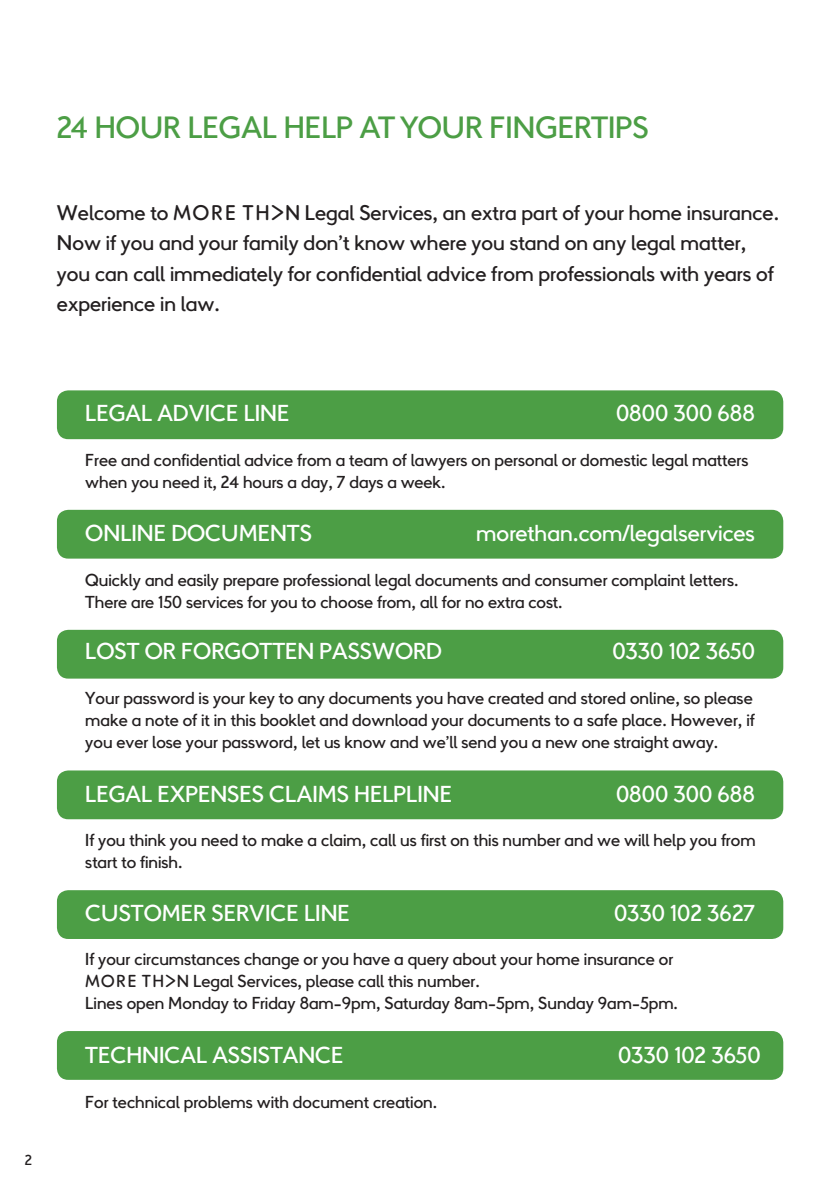
<style>
.page{position:relative;width:840px;height:1193px;background:#fff}
.page>*{position:absolute;margin:0;border:0;box-sizing:border-box;transform-origin:0 0}
.t1{font:32px "More Than Chevron";color:#4c9e45}
.t2{font:24px "More Than Chevron";color:#fff}
.t3{font:22px/30px "More Than Chevron";color:#231f20}
.t4{font:18px/22px "More Than Chevron";color:#231f20}
.t5{font:15px "More Than Chevron";color:#231f20}
</style>
<div class="page">
<div style="left:57px;top:390px;width:726px;height:49px;background:#4c9e45;border-radius:11px"></div>
<div style="left:57px;top:510px;width:726px;height:48px;background:#4c9e45;border-radius:11px"></div>
<div style="left:57px;top:629px;width:726px;height:49px;background:#4c9e45;border-radius:11px"></div>
<div style="left:57px;top:770px;width:726px;height:49px;background:#4c9e45;border-radius:11px"></div>
<div style="left:57px;top:890px;width:726px;height:48px;background:#4c9e45;border-radius:11px"></div>
<div style="left:57px;top:1030px;width:726px;height:49px;background:#4c9e45;border-radius:11px"></div>
<h1 class="t1" style="left:57px;top:109px;width:593px">24 HOUR LEGAL HELP AT YOUR FINGERTIPS</h1>
<p class="t3" style="left:57px;top:198px;width:723px">Welcome to µ Legal Services, an extra part of your home insurance.<br>Now if you and your family don’t know where you stand on any legal matter, you can call immediately for confidential advice from professionals with years of experience in law.</p>
<p class="t5" style="left:25px;top:1151px;width:9px">2</p>
<h2 class="t2" style="left:85px;top:400px;width:205px">LEGAL ADVICE LINE</h2>
<h2 class="t2" style="left:615px;top:400px;width:140px">0800 300 688</h2>
<p class="t4" style="left:85px;top:449px;width:664px">Free and confidential advice from a team of lawyers on personal or domestic legal matters when you need it, 24 hours a day, 7 days a week.</p>
<h2 class="t2" style="left:85px;top:520px;width:228px">ONLINE DOCUMENTS</h2>
<h2 class="t2" style="left:476px;top:520px;width:280px">morethan.com/legalservices</h2>
<p class="t4" style="left:85px;top:569px;width:654px">Quickly and easily prepare professional legal documents and consumer complaint letters.<br>There are 150 services for you to choose from, all for no extra cost.</p>
<h2 class="t2" style="left:85px;top:638px;width:358px">LOST OR FORGOTTEN PASSWORD</h2>
<h2 class="t2" style="left:612px;top:638px;width:144px">0330 102 3650</h2>
<p class="t4" style="left:85px;top:687px;width:670px;text-align:justify">Your password is your key to any documents you have created and stored online, so please make a note of it in this booklet and download your documents to a safe place. However, if you ever lose your password, let us know and we’ll send you a new one straight away.</p>
<h2 class="t2" style="left:85px;top:780px;width:368px">LEGAL EXPENSES CLAIMS HELPLINE</h2>
<h2 class="t2" style="left:615px;top:780px;width:140px">0800 300 688</h2>
<p class="t4" style="left:85px;top:829px;width:671px">If you think you need to make a claim, call us first on this number and we will help you from start to finish.</p>
<h2 class="t2" style="left:85px;top:899px;width:266px">CUSTOMER SERVICE LINE</h2>
<h2 class="t2" style="left:614px;top:899px;width:142px">0330 102 3627</h2>
<p class="t4" style="left:85px;top:948px;width:594px">If your circumstances change or you have a query about your home insurance or µ Legal Services, please call this number.<br>Lines open Monday to Friday 8am-9pm, Saturday 8am-5pm, Sunday 9am-5pm.</p>
<h2 class="t2" style="left:85px;top:1042px;width:259px">TECHNICAL ASSISTANCE</h2>
<h2 class="t2" style="left:618px;top:1042px;width:144px">0330 102 3650</h2>
<p class="t4" style="left:85px;top:1091px;width:353px">For technical problems with document creation.</p>
</div>
